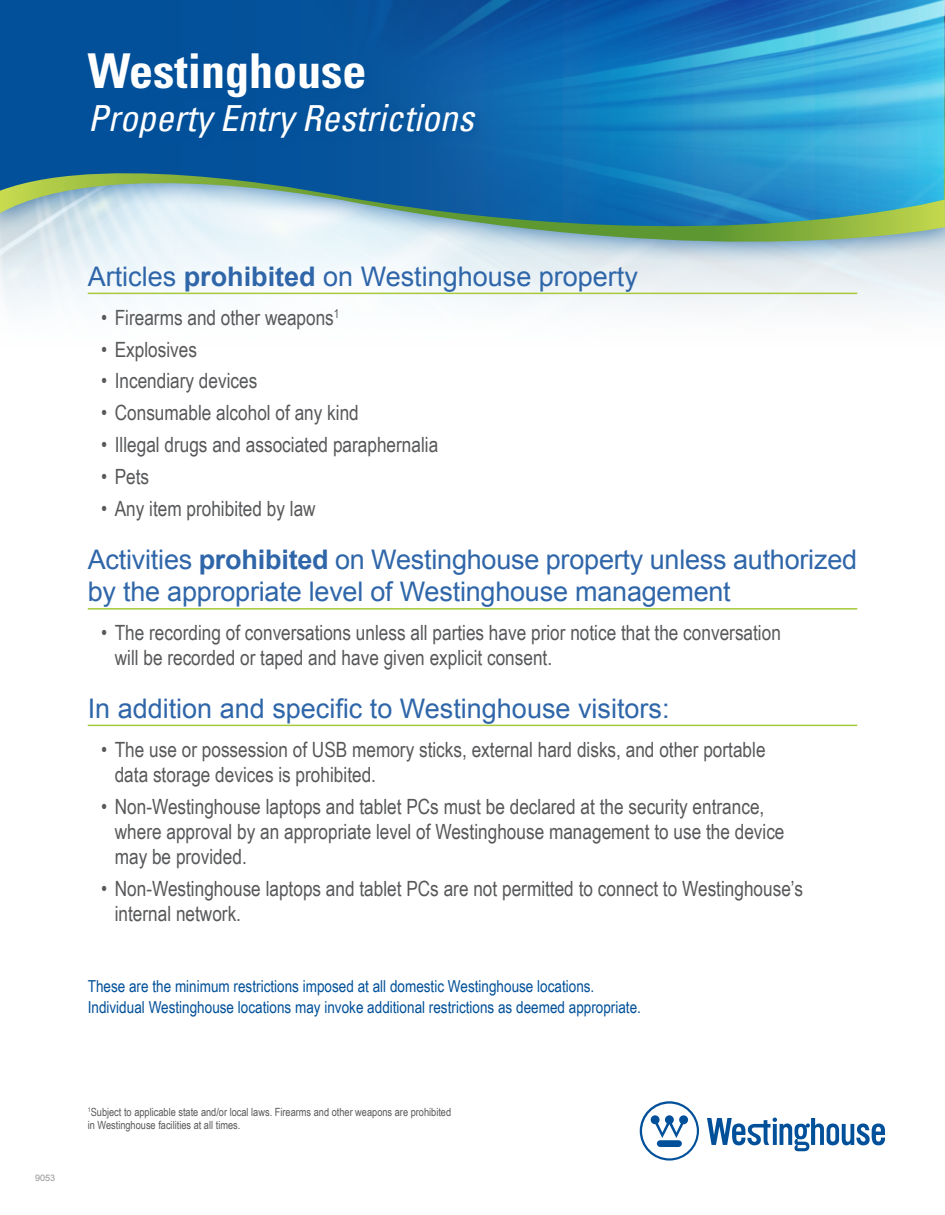
<style>
.page{position:relative;width:945px;height:1215px;background:#fff}
.page>*{position:absolute;margin:0;border:0;box-sizing:border-box;transform-origin:0 0}
.t1{font:700 condensed 48px "Univers LT Std";color:#fff}
.t2{font:italic condensed 36px "Univers";color:#fff}
.t3{font:27px/32.4px "Arial";letter-spacing:-.01em;color:#2f66a9}
.t4{font:21px/25.2px "Arial Narrow";color:#57585a}
.t5{font:16.5px/21px "Arial Narrow";color:#015099}
.t6{font:11.25px/13.5px "Arial Narrow";color:#57585a}
.t7{font:9px "Arial";color:#939598}
.s1{font-weight:700}
</style>
<div class="page">
<svg style="left:0;top:228px;width:945px;height:45px"></svg>
<svg style="left:0;top:0;width:944px;height:261px;background:#c8dcd6"></svg>
<svg style="left:1px;top:0;width:145px;height:228px;background:#3373a0"></svg>
<img style="left:146px;top:0;width:799px;height:228px">
<div style="left:84px;top:49px;width:402px;height:100px;background:#015099"></div>
<hr style="left:88px;top:293px;width:769px;height:1px;background:#a6ca39">
<hr style="left:88px;top:608px;width:769px;height:2px;background:#a6ca39">
<hr style="left:88px;top:725px;width:769px;height:1px;background:#a6ca39">
<svg style="left:640px;top:1101px;width:59px;height:60px"></svg>
<svg style="left:707px;top:1118px;width:178px;height:33px"></svg>
<h1 class="t1" style="left:88px;top:42px;width:280px">Westinghouse</h1>
<h2 class="t2" style="left:88px;top:95px;width:387px">Property Entry Restrictions</h2>
<p class="t3" style="left:88px;top:260px;width:552px">Articles <span class="s1">prohibited</span> on Westinghouse property</p>
<p class="t4" style="left:101px;top:304px;width:240px">• Firearms and other weapons<sup>1</sup></p>
<p class="t4" style="left:101px;top:336px;width:97px">• Explosives</p>
<p class="t4" style="left:101px;top:368px;width:158px">• Incendiary devices</p>
<p class="t4" style="left:101px;top:400px;width:259px">• Consumable alcohol of any kind</p>
<p class="t4" style="left:101px;top:432px;width:339px">• Illegal drugs and associated paraphernalia</p>
<p class="t4" style="left:101px;top:464px;width:49px">• Pets</p>
<p class="t4" style="left:101px;top:495px;width:216px">• Any item prohibited by law</p>
<p class="t3" style="left:88px;top:544px;width:771px">Activities <span class="s1">prohibited</span> on Westinghouse property unless authorized by the appropriate level of Westinghouse management</p>
<p class="t4" style="left:115px;top:619px;width:668px;text-indent:-14px">• The recording of conversations unless all parties have prior notice that the conversation will be recorded or taped and have given explicit consent.</p>
<p class="t3" style="left:88px;top:692px;width:583px">In addition and specific to Westinghouse visitors:</p>
<p class="t4" style="left:115px;top:736px;width:652px;text-indent:-14px">• The use or possession of USB memory sticks, external hard disks, and other portable data storage devices is prohibited.</p>
<p class="t4" style="left:115px;top:793px;width:671px;text-indent:-14px">• Non-Westinghouse laptops and tablet PCs must be declared at the security entrance, where approval by an appropriate level of Westinghouse management to use the device may be provided.</p>
<p class="t4" style="left:115px;top:875px;width:690px;text-indent:-14px">• Non-Westinghouse laptops and tablet PCs are not permitted to connect to Westinghouse’s internal network.</p>
<p class="t5" style="left:88px;top:975px;width:555px">These are the minimum restrictions imposed at all domestic Westinghouse locations.<br>Individual Westinghouse locations may invoke additional restrictions as deemed appropriate.</p>
<p class="t7" style="left:35px;top:1172px;width:22px">9053</p>
<p class="t6" style="left:88px;top:1105px;width:365px"><sup>1</sup>Subject to applicable state and/or local laws. Firearms and other weapons are prohibited in Westinghouse facilities at all times.</p>
</div>
